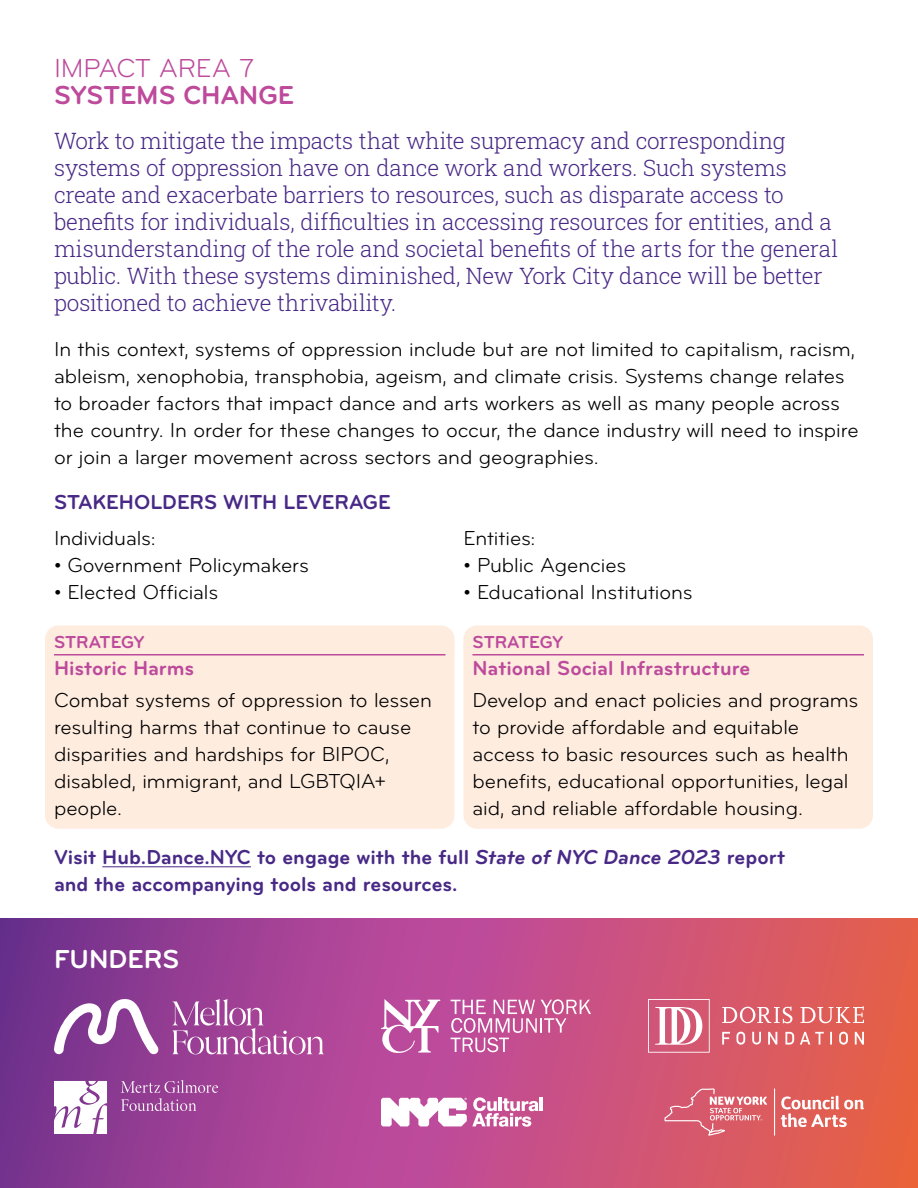
<style>
.page{position:relative;width:918px;height:1188px;background:#fff}
.page>*{position:absolute;margin:0;border:0;box-sizing:border-box;transform-origin:0 0}
.t1{font:700 27px/27px "Bryant Pro";color:#bd4a9b}
.t2{font:700 27px "Bryant Pro";color:#fff}
.ACC_Body{font:300 22.5px/27px "Roboto Slab";letter-spacing:-.01em;color:#482986}
.ACC_Body-2{font:21px/27px "Bryant Pro";letter-spacing:-.005em;color:#000}
.Impact_Box_Body{font:21px/27px "Bryant Pro";letter-spacing:-.005em;color:#000}
.t3{font:700 21px/27px "Bryant Pro";color:#482986}
.Impact_Box_H4{font:700 21px "Bryant Pro";color:#bd4a9b}
.Impact_Box_H4_Flag{font:700 18px "Bryant Pro";letter-spacing:-.005em;color:#bd4a9b}
.s1{font-weight:400}
.s2{font-style:italic}
</style>
<div class="page">
<div style="left:45px;top:626px;width:409px;height:36px;background:#feecdf;border-radius:14px"></div>
<div style="left:45px;top:632px;width:409px;height:197px;background:#feecdf;border-radius:14px"></div>
<hr style="left:54px;top:654px;width:392px;height:2px;background:#bd4a9b">
<div style="left:464px;top:626px;width:409px;height:36px;background:#feecdf;border-radius:14px"></div>
<div style="left:464px;top:632px;width:409px;height:197px;background:#feecdf;border-radius:14px"></div>
<hr style="left:472px;top:654px;width:392px;height:2px;background:#bd4a9b">
<hr style="left:102px;top:867px;width:149px;height:1px;background:#482986">
<svg style="left:0;top:918px;width:918px;height:270px;background:#b84b81"></svg>
<svg style="left:781px;top:1096px;width:83px;height:31px"></svg>
<hr style="left:774px;top:1088px;width:1px;height:48px;background:#fff">
<svg style="left:665px;top:1088px;width:102px;height:48px;background:#dc6e7c"></svg>
<svg style="left:381px;top:1097px;width:162px;height:30px"></svg>
<svg style="left:381px;top:999px;width:59px;height:54px"></svg>
<svg style="left:451px;top:999px;width:140px;height:53px;background:#ce6ea3"></svg>
<svg style="left:648px;top:999px;width:62px;height:54px"></svg>
<svg style="left:722px;top:1006px;width:142px;height:39px;background:#e37d7f"></svg>
<svg style="left:54px;top:1081px;width:53px;height:53px"></svg>
<svg style="left:121px;top:1080px;width:97px;height:31px;background:#a559a2"></svg>
<svg style="left:54px;top:998px;width:105px;height:57px"></svg>
<svg style="left:172px;top:999px;width:152px;height:55px;background:#b362a8"></svg>
<h2 class="t1" style="left:54px;top:54px;width:242px"><span class="s1">IMPACT AREA 7<br></span>SYSTEMS CHANGE</h2>
<p class="ACC_Body" style="left:54px;top:126px;width:786px">Work to mitigate the impacts that white supremacy and corresponding systems of oppression have on dance work and workers. Such systems create and exacerbate barriers to resources, such as disparate access to benefits for individuals, difficulties in accessing resources for entities, and a misunderstanding of the role and societal benefits of the arts for the general public. With these systems diminished, New York City dance will be better positioned to achieve thrivability.</p>
<p class="ACC_Body-2" style="left:54px;top:335px;width:806px">In this context, systems of oppression include but are not limited to capitalism, racism, ableism, xenophobia, transphobia, ageism, and climate crisis. Systems change relates to broader factors that impact dance and arts workers as well as many people across the country. In order for these changes to occur, the dance industry will need to inspire or join a larger movement across sectors and geographies.</p>
<h4 class="t3" style="left:54px;top:488px;width:338px">STAKEHOLDERS WITH LEVERAGE</h4>
<p class="ACC_Body-2" style="left:54px;top:524px;width:103px">Individuals:</p>
<p class="ACC_Body-2" style="left:54px;top:551px;width:256px">• Government Policymakers</p>
<p class="ACC_Body-2" style="left:54px;top:578px;width:166px">• Elected Officials</p>
<p class="ACC_Body-2" style="left:464px;top:524px;width:73px">Entities:</p>
<p class="ACC_Body-2" style="left:464px;top:551px;width:164px">• Public Agencies</p>
<p class="ACC_Body-2" style="left:464px;top:578px;width:231px">• Educational Institutions</p>
<p class="Impact_Box_H4_Flag" style="left:472px;top:631px;width:92px">STRATEGY</p>
<p class="Impact_Box_H4" style="left:472px;top:655px;width:279px">National Social Infrastructure</p>
<p class="Impact_Box_Body" style="left:472px;top:686px;width:387px">Develop and enact policies and programs to provide affordable and equitable access to basic resources such as health benefits, educational opportunities, legal aid, and reliable affordable housing.</p>
<h4 class="t3" style="left:54px;top:844px;width:733px">Visit Hub.Dance.NYC to engage with the full <span class="s2">State of NYC Dance 2023</span> report and the accompanying tools and resources.</h4>
<p class="Impact_Box_H4_Flag" style="left:54px;top:631px;width:92px">STRATEGY</p>
<p class="Impact_Box_H4" style="left:54px;top:655px;width:142px">Historic Harms</p>
<p class="Impact_Box_Body" style="left:54px;top:686px;width:380px">Combat systems of oppression to lessen resulting harms that continue to cause disparities and hardships for BIPOC, disabled, immigrant, and LGBTQIA+ people.</p>
<p class="t2" style="left:54px;top:942px;width:127px">FUNDERS</p>
</div>
